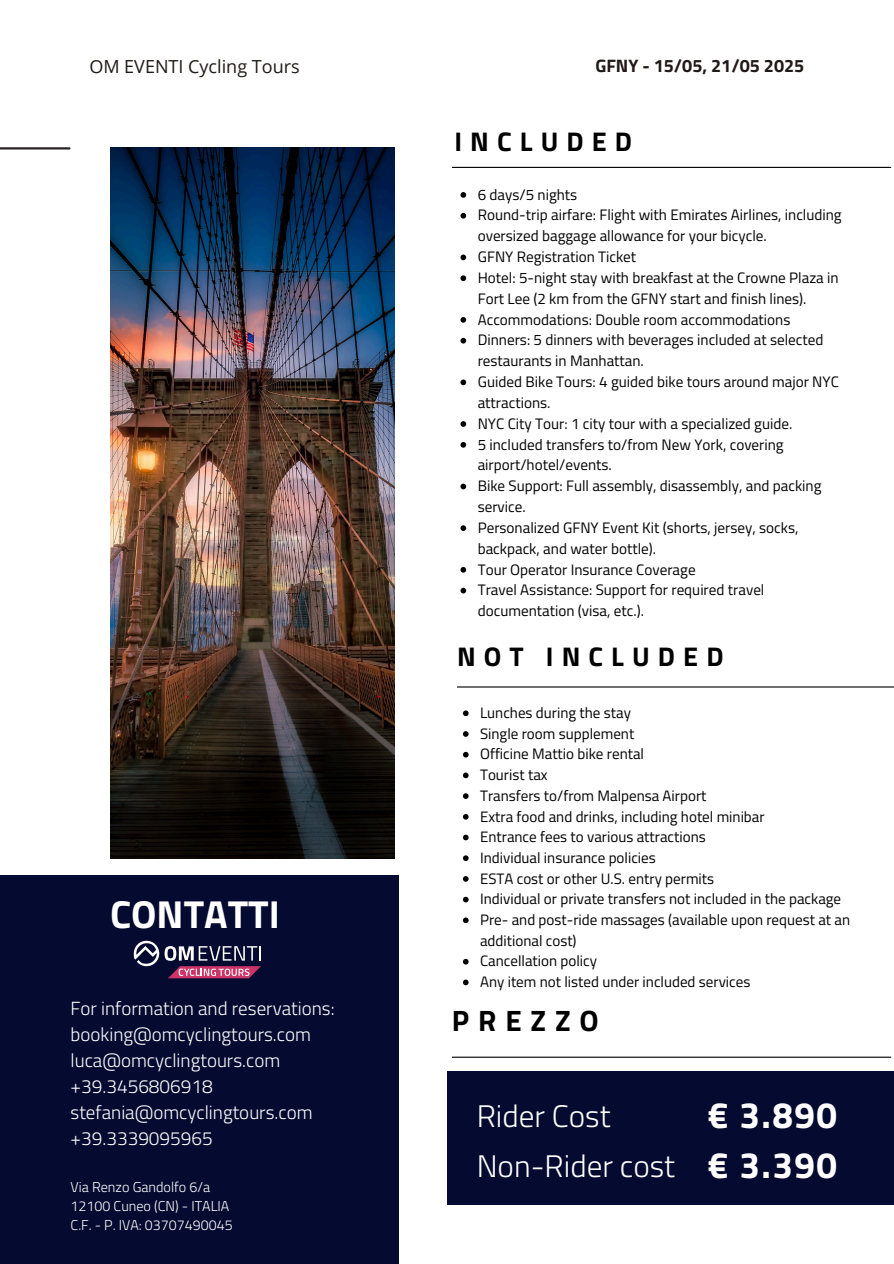
<style>
.page{position:relative;width:894px;height:1264px;background:#fff}
.page>*{position:absolute;margin:0;border:0;box-sizing:border-box;transform-origin:0 0}
.t1{font:700 39px "Titillium Web";color:#fff}
.t2{font:700 36.75px "Titillium Web";letter-spacing:.04em;color:#fff}
.t3{font:300 31.2px "Titillium Web";color:#fff}
.t4{font:700 29.4px "Titillium Web";letter-spacing:.3em;color:#000}
.t5{font:700 27px "Titillium Web";letter-spacing:.3em;color:#000}
.t6{font:300 19.05px/25.8px "Titillium Web";color:#fff}
.t7{font:18px "Open Sans";color:#201917}
.t8{font:700 18px "Titillium Web";color:#201917}
.t9{font:15.15px/20.9px "Titillium Web";color:#000}
.t10{font:15px/20.7px "Titillium Web";color:#000}
.t11{font:300 14.25px "Titillium Web";color:#fff}
</style>
<div class="page">
<img style="left:110px;top:147px;width:285px;height:711px">
<hr style="left:0;top:147px;width:69px;height:2px;background:#272324">
<div style="left:0;top:875px;width:398px;height:388px;background:#050a30"></div>
<hr style="left:452px;top:167px;width:438px;height:1px;background:#000">
<hr style="left:457px;top:686px;width:436px;height:1px;background:#000">
<div style="left:446px;top:1071px;width:447px;height:134px;background:#050a30"></div>
<hr style="left:452px;top:1056px;width:438px;height:1px;background:#000">
<svg style="left:134px;top:940px;width:127px;height:38px"></svg>
<svg style="left:460px;top:192px;width:6px;height:6px"></svg>
<svg style="left:460px;top:213px;width:6px;height:5px"></svg>
<svg style="left:460px;top:254px;width:6px;height:6px"></svg>
<svg style="left:460px;top:275px;width:6px;height:6px"></svg>
<svg style="left:460px;top:317px;width:6px;height:6px"></svg>
<svg style="left:460px;top:338px;width:6px;height:5px"></svg>
<svg style="left:460px;top:379px;width:6px;height:6px"></svg>
<svg style="left:460px;top:421px;width:6px;height:6px"></svg>
<svg style="left:460px;top:442px;width:6px;height:5px"></svg>
<svg style="left:460px;top:483px;width:6px;height:6px"></svg>
<svg style="left:460px;top:525px;width:6px;height:6px"></svg>
<svg style="left:460px;top:567px;width:6px;height:5px"></svg>
<svg style="left:460px;top:588px;width:6px;height:5px"></svg>
<svg style="left:463px;top:710px;width:5px;height:6px"></svg>
<svg style="left:463px;top:731px;width:5px;height:5px"></svg>
<svg style="left:463px;top:752px;width:5px;height:5px"></svg>
<svg style="left:463px;top:772px;width:5px;height:6px"></svg>
<svg style="left:463px;top:793px;width:5px;height:6px"></svg>
<svg style="left:463px;top:814px;width:5px;height:5px"></svg>
<svg style="left:463px;top:834px;width:5px;height:6px"></svg>
<svg style="left:463px;top:855px;width:5px;height:6px"></svg>
<svg style="left:463px;top:876px;width:5px;height:5px"></svg>
<svg style="left:463px;top:896px;width:5px;height:6px"></svg>
<svg style="left:463px;top:917px;width:5px;height:6px"></svg>
<svg style="left:463px;top:958px;width:5px;height:6px"></svg>
<svg style="left:463px;top:979px;width:5px;height:6px"></svg>
<h3 class="t7" style="left:89px;top:54px;width:212px">OM EVENTI Cycling Tours</h3>
<h1 class="t8" style="left:595px;top:52px;width:210px">GFNY - 15/05, 21/05 2025</h1>
<p class="t5" style="left:454px;top:121px;width:179px">INCLUDED</p>
<p class="t9" style="left:477px;top:183px;width:101px">6 days/5 nights</p>
<p class="t9" style="left:477px;top:204px;width:365px">Round-trip airfare: Flight with Emirates Airlines, including oversized baggage allowance for your bicycle.</p>
<p class="t9" style="left:477px;top:246px;width:160px">GFNY Registration Ticket</p>
<p class="t9" style="left:477px;top:267px;width:362px">Hotel: 5-night stay with breakfast at the Crowne Plaza in<br>Fort Lee (2 km from the GFNY start and finish lines).</p>
<p class="t9" style="left:477px;top:308px;width:314px">Accommodations: Double room accommodations</p>
<p class="t9" style="left:477px;top:329px;width:347px">Dinners: 5 dinners with beverages included at selected restaurants in Manhattan.</p>
<p class="t9" style="left:477px;top:371px;width:362px">Guided Bike Tours: 4 guided bike tours around major NYC attractions.</p>
<p class="t9" style="left:477px;top:412px;width:316px">NYC City Tour: 1 city tour with a specialized guide.</p>
<p class="t9" style="left:477px;top:433px;width:307px">5 included transfers to/from New York, covering airport/hotel/events.</p>
<p class="t9" style="left:477px;top:475px;width:345px">Bike Support: Full assembly, disassembly, and packing service.</p>
<p class="t9" style="left:477px;top:517px;width:322px">Personalized GFNY Event Kit (shorts, jersey, socks, backpack, and water bottle).</p>
<p class="t9" style="left:477px;top:558px;width:219px">Tour Operator Insurance Coverage</p>
<p class="t9" style="left:477px;top:579px;width:288px">Travel Assistance: Support for required travel documentation (visa, etc.).</p>
<h6 class="t1" style="left:110px;top:884px;width:171px">CONTATTI</h6>
<h6 class="t6" style="left:71px;top:995px;width:265px">For information and reservations: booking@omcyclingtours.com luca@omcyclingtours.com +39.3456806918 stefania@omcyclingtours.com +39.3339095965</h6>
<h5 class="t11" style="left:71px;top:1175px;width:141px">Via Renzo Gandolfo 6/a</h5>
<h1 class="t11" style="left:71px;top:1194px;width:160px">12100 Cuneo (CN) - ITALIA</h1>
<p class="t11" style="left:71px;top:1213px;width:164px">C.F. - P. IVA: 03707490045</p>
<p class="t5" style="left:457px;top:635px;width:268px">NOT INCLUDED</p>
<h4 class="t10" style="left:480px;top:702px;width:152px">Lunches during the stay</h4>
<p class="t10" style="left:480px;top:722px;width:156px">Single room supplement</p>
<p class="t10" style="left:480px;top:743px;width:165px">Officine Mattio bike rental</p>
<p class="t10" style="left:480px;top:764px;width:69px">Tourist tax</p>
<p class="t10" style="left:480px;top:784px;width:228px">Transfers to/from Malpensa Airport</p>
<p class="t10" style="left:480px;top:805px;width:286px">Extra food and drinks, including hotel minibar</p>
<p class="t10" style="left:480px;top:826px;width:227px">Entrance fees to various attractions</p>
<p class="t10" style="left:480px;top:847px;width:177px">Individual insurance policies</p>
<p class="t10" style="left:480px;top:867px;width:235px">ESTA cost or other U.S. entry permits</p>
<p class="t10" style="left:480px;top:888px;width:362px">Individual or private transfers not included in the package</p>
<p class="t10" style="left:480px;top:909px;width:371px">Pre- and post-ride massages (available upon request at an additional cost)</p>
<p class="t10" style="left:480px;top:950px;width:118px">Cancellation policy</p>
<p class="t10" style="left:480px;top:971px;width:272px">Any item not listed under included services</p>
<h4 class="t4" style="left:452px;top:998px;width:148px">PREZZO</h4>
<h2 class="t3" style="left:476px;top:1091px;width:135px">Rider Cost</h2>
<p class="t2" style="left:707px;top:1086px;width:131px">€ 3.890</p>
<h1 class="t3" style="left:476px;top:1141px;width:200px">Non-Rider cost</h1>
<p class="t2" style="left:707px;top:1136px;width:131px">€ 3.390</p>
</div>
